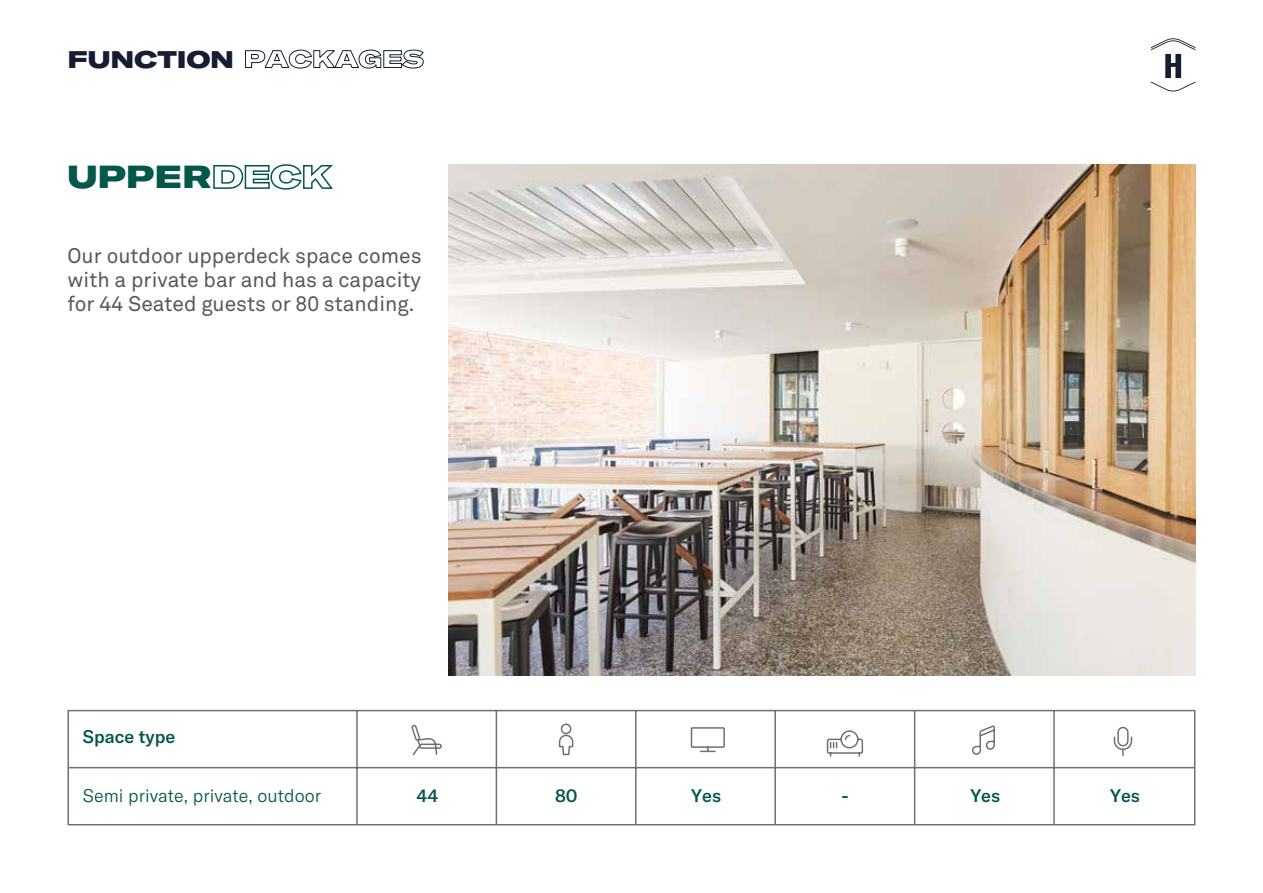
<style>
.page{position:relative;width:1263px;height:893px;background:#fff}
.page>*{position:absolute;margin:0;border:0;box-sizing:border-box;transform-origin:0 0}
.t1{font:900 expanded 31.5px "GT America Trial";color:#045849}
.t2{font:900 expanded 23.7px "GT America Trial";color:#151e30}
.t3{font:21px/24px "Akkurat Pro";color:#59595c;text-align:justify}
.t4{font:300 18px "GT America Trial";color:#045749}
.t5{font:500 18px "GT America Trial";color:#045749}
</style>
<div class="page">
<svg style="left:1151px;top:38px;width:44px;height:53px"></svg>
<svg style="left:245px;top:50px;width:179px;height:19px"></svg>
<img style="left:448px;top:164px;width:747px;height:511px">
<svg style="left:213px;top:164px;width:120px;height:26px"></svg>
<svg style="left:67px;top:709px;width:1129px;height:117px"></svg>
<svg style="left:410px;top:723px;width:723px;height:34px"></svg>
<p class="t2" style="left:68px;top:50px;width:168px">FUNCTION</p>
<h1 class="t1" style="left:68px;top:165px;width:146px">UPPER</h1>
<p class="t3" style="left:68px;top:245px;width:356px">Our outdoor upperdeck space comes with a private bar and has a capacity for 44 Seated guests or 80 standing.</p>
<p class="t5" style="left:83px;top:730px;width:94px">Space type</p>
<p class="t4" style="left:83px;top:788px;width:240px">Semi private, private, outdoor</p>
<p class="t5" style="left:416px;top:788px;width:24px">44</p>
<p class="t5" style="left:555px;top:788px;width:24px">80</p>
<p class="t5" style="left:691px;top:788px;width:31px">Yes</p>
<p class="t5" style="left:841px;top:788px;width:9px">–</p>
<p class="t5" style="left:970px;top:788px;width:31px">Yes</p>
<p class="t5" style="left:1110px;top:788px;width:31px">Yes</p>
</div>
